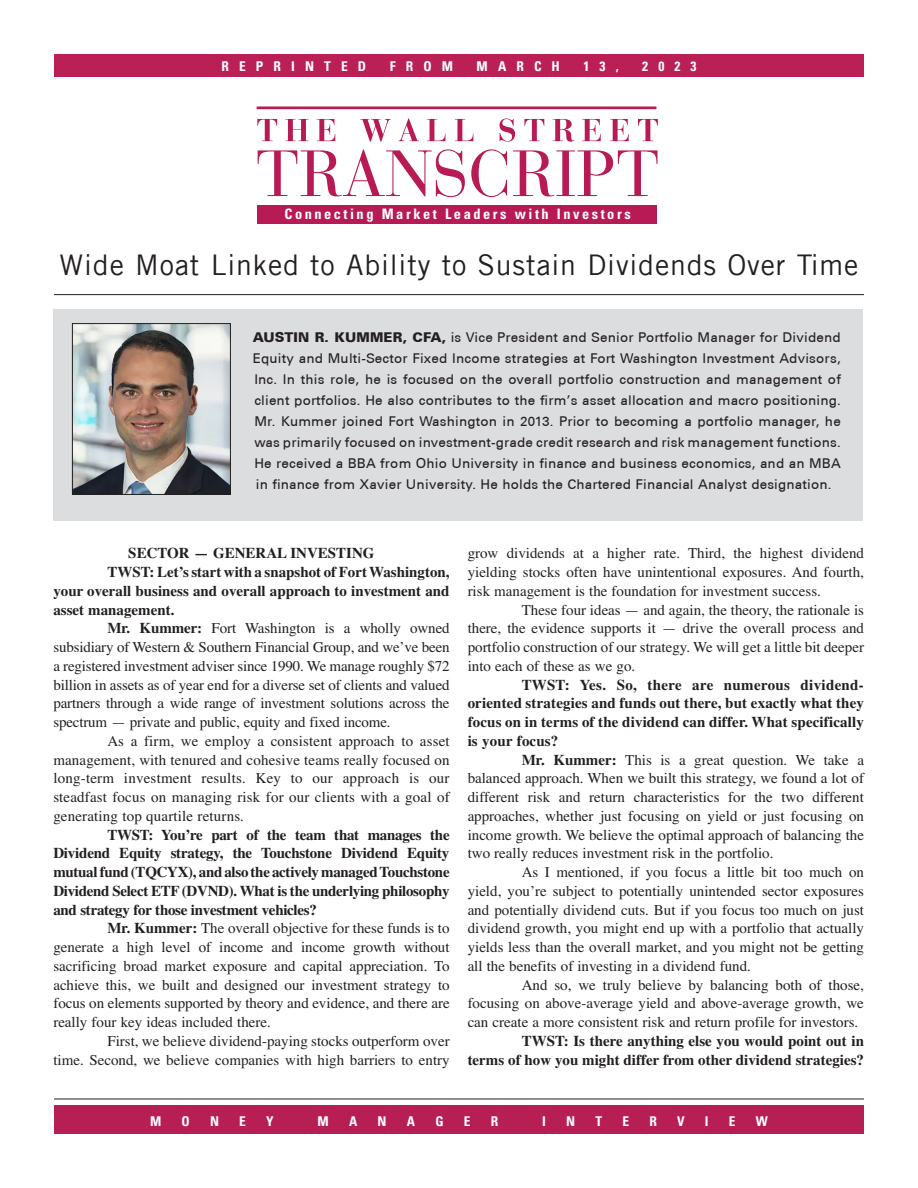
<style>
.page{position:relative;width:918px;height:1188px;background:#fff}
.page>*{position:absolute;margin:0;border:0;box-sizing:border-box;transform-origin:0 0}
.Industry{font:28.5px "Trade Gothic LT";letter-spacing:.03em;color:#231f20}
.Body_Text{font:15px/18.8px "Times";color:#231f20;text-align:justify}
.Body_Text-2{font:700 15px/18.8px "Times";color:#231f20;text-align:justify}
.t1{font:700 condensed 14.4px "Univers LT";letter-spacing:.175em;color:#fff}
.Biography_1{font:500 13.5px/21px "Univers CE";letter-spacing:.01em;color:#231f20;text-align:justify}
.t2{font:700 condensed 13.5px "Univers LT";letter-spacing:.75em;color:#fff}
.s1{font-weight:900}
.s2{font-weight:700}
</style>
<div class="page">
<div style="left:53px;top:309px;width:810px;height:212px;background:#dcdddf"></div>
<hr style="left:54px;top:294px;width:810px;height:1px;background:#231f20">
<div style="left:54px;top:1105px;width:810px;height:29px;background:#b71e54"></div>
<hr style="left:54px;top:1099px;width:810px;height:1px;background:#231f20">
<div style="left:54px;top:54px;width:810px;height:22px;background:#ba2056"></div>
<div style="left:257px;top:205px;width:399px;height:19px;background:#b71a54"></div>
<svg style="left:257px;top:119px;width:20px;height:22px"></svg>
<svg style="left:285px;top:119px;width:24px;height:22px"></svg>
<svg style="left:317px;top:119px;width:18px;height:22px"></svg>
<svg style="left:360px;top:119px;width:31px;height:23px"></svg>
<svg style="left:399px;top:118px;width:20px;height:23px"></svg>
<svg style="left:427px;top:119px;width:18px;height:22px"></svg>
<svg style="left:455px;top:119px;width:18px;height:22px"></svg>
<svg style="left:500px;top:118px;width:15px;height:24px"></svg>
<svg style="left:524px;top:119px;width:20px;height:22px"></svg>
<svg style="left:553px;top:119px;width:21px;height:23px"></svg>
<svg style="left:582px;top:119px;width:19px;height:22px"></svg>
<svg style="left:610px;top:119px;width:19px;height:22px"></svg>
<svg style="left:638px;top:119px;width:20px;height:22px"></svg>
<svg style="left:258px;top:149px;width:207px;height:48px"></svg>
<svg style="left:471px;top:149px;width:36px;height:48px"></svg>
<svg style="left:513px;top:150px;width:145px;height:46px"></svg>
<hr style="left:257px;top:107px;width:399px;height:2px;background:#b71a54">
<img style="left:74px;top:325px;width:155px;height:168px">
<div style="left:72px;top:323px;width:159px;height:172px;border:1px solid #231f20"></div>
<p class="t2" style="left:221px;top:58px;width:146px">REPRINTED</p>
<p class="t2" style="left:390px;top:58px;width:65px">FROM</p>
<p class="t2" style="left:477px;top:58px;width:85px">MARCH</p>
<p class="t2" style="left:583px;top:58px;width:37px">13,</p>
<p class="t2" style="left:642px;top:58px;width:56px">2023</p>
<p class="t1" style="left:284px;top:206px;width:348px">Connecting Market Leaders with Investors</p>
<p class="Industry" style="left:60px;top:248px;width:800px">Wide Moat Linked to Ability to Sustain Dividends Over Time</p>
<p class="Biography_1" style="left:253px;top:327px;width:590px"><span class="s1">AUSTIN R. KUMMER, CFA,</span> is Vice President and Senior Portfolio Manager for Dividend Equity and Multi-Sector Fixed Income strategies at Fort Washington Investment Advisors, Inc. In this role, he is focused on the overall portfolio construction and management of client portfolios. He also contributes to the firm’s asset allocation and macro positioning.<br>Mr. Kummer joined Fort Washington in 2013. Prior to becoming a portfolio manager, he was primarily focused on investment-grade credit research and risk management functions.<br>He received a BBA from Ohio University in finance and business economics, and an MBA in finance from Xavier University. He holds the Chartered Financial Analyst designation.</p>
<p class="Body_Text-2" style="left:128px;top:545px;width:248px">SECTOR — GENERAL INVESTING</p>
<p class="Body_Text-2" style="left:53px;top:563px;width:398px;text-indent:54px">TWST: Let’s start with a snapshot of Fort Washington, your overall business and overall approach to investment and asset management.</p>
<p class="Body_Text" style="left:53px;top:620px;width:398px;text-indent:54px"><span class="s2">Mr. Kummer:</span> Fort Washington is a wholly owned subsidiary of Western &amp; Southern Financial Group, and we’ve been a registered investment adviser since 1990. We manage roughly $72 billion in assets as of year end for a diverse set of clients and valued partners through a wide range of investment solutions across the spectrum — private and public, equity and fixed income.</p>
<p class="Body_Text" style="left:53px;top:732px;width:398px;text-indent:54px">As a firm, we employ a consistent approach to asset management, with tenured and cohesive teams really focused on long-term investment results. Key to our approach is our steadfast focus on managing risk for our clients with a goal of generating top quartile returns.</p>
<p class="Body_Text-2" style="left:53px;top:826px;width:398px;text-indent:54px">TWST: You’re part of the team that manages the Dividend Equity strategy, the Touchstone Dividend Equity mutual fund (TQCYX), and also the actively managed Touchstone Dividend Select ETF (DVND). What is the underlying philosophy and strategy for those investment vehicles?</p>
<p class="Body_Text" style="left:53px;top:920px;width:398px;text-indent:54px"><span class="s2">Mr. Kummer:</span> The overall objective for these funds is to generate a high level of income and income growth without sacrificing broad market exposure and capital appreciation. To achieve this, we built and designed our investment strategy to focus on elements supported by theory and evidence, and there are really four key ideas included there.</p>
<p class="Body_Text" style="left:53px;top:1032px;width:398px;text-align:right">First, we believe dividend-paying stocks outperform over<br>time. Second, we believe companies with high barriers to entry</p>
<p class="Body_Text" style="left:468px;top:545px;width:398px">grow dividends at a higher rate. Third, the highest dividend yielding stocks often have unintentional exposures. And fourth, risk management is the foundation for investment success.</p>
<p class="Body_Text" style="left:468px;top:601px;width:398px;text-indent:54px">These four ideas — and again, the theory, the rationale is there, the evidence supports it — drive the overall process and portfolio construction of our strategy. We will get a little bit deeper into each of these as we go.</p>
<p class="Body_Text-2" style="left:468px;top:676px;width:398px;text-indent:54px">TWST: Yes. So, there are numerous dividend&shy;oriented strategies and funds out there, but exactly what they focus on in terms of the dividend can differ. What specifically is your focus?</p>
<p class="Body_Text" style="left:468px;top:751px;width:398px;text-indent:54px"><span class="s2">Mr. Kummer:</span> This is a great question. We take a balanced approach. When we built this strategy, we found a lot of different risk and return characteristics for the two different approaches, whether just focusing on yield or just focusing on income growth. We believe the optimal approach of balancing the two really reduces investment risk in the portfolio.</p>
<p class="Body_Text" style="left:468px;top:864px;width:398px;text-indent:54px">As I mentioned, if you focus a little bit too much on yield, you’re subject to potentially unintended sector exposures and potentially dividend cuts. But if you focus too much on just dividend growth, you might end up with a portfolio that actually yields less than the overall market, and you might not be getting all the benefits of investing in a dividend fund.</p>
<p class="Body_Text" style="left:468px;top:976px;width:398px;text-indent:54px">And so, we truly believe by balancing both of those, focusing on above-average yield and above-average growth, we can create a more consistent risk and return profile for investors.</p>
<p class="Body_Text-2" style="left:468px;top:1032px;width:398px;text-align:right">TWST: Is there anything else you would point out in<br>terms of how you might differ from other dividend strategies?</p>
<p class="t2" style="left:150px;top:1113px;width:13px">M</p>
<p class="t2" style="left:182px;top:1113px;width:10px">O</p>
<p class="t2" style="left:210px;top:1113px;width:11px">N</p>
<p class="t2" style="left:239px;top:1113px;width:8px">E</p>
<p class="t2" style="left:266px;top:1113px;width:9px">Y</p>
<p class="t2" style="left:318px;top:1113px;width:13px">M</p>
<p class="t2" style="left:349px;top:1113px;width:10px">A</p>
<p class="t2" style="left:378px;top:1113px;width:11px">N</p>
<p class="t2" style="left:407px;top:1113px;width:10px">A</p>
<p class="t2" style="left:435px;top:1113px;width:10px">G</p>
<p class="t2" style="left:464px;top:1113px;width:8px">E</p>
<p class="t2" style="left:491px;top:1113px;width:9px">R</p>
<p class="t2" style="left:542px;top:1113px;width:5px">I</p>
<p class="t2" style="left:566px;top:1113px;width:11px">N</p>
<p class="t2" style="left:595px;top:1113px;width:8px">T</p>
<p class="t2" style="left:622px;top:1113px;width:8px">E</p>
<p class="t2" style="left:649px;top:1113px;width:9px">R</p>
<p class="t2" style="left:677px;top:1113px;width:9px">V</p>
<p class="t2" style="left:705px;top:1113px;width:5px">I</p>
<p class="t2" style="left:729px;top:1113px;width:8px">E</p>
<p class="t2" style="left:756px;top:1113px;width:14px">W</p>
</div>
